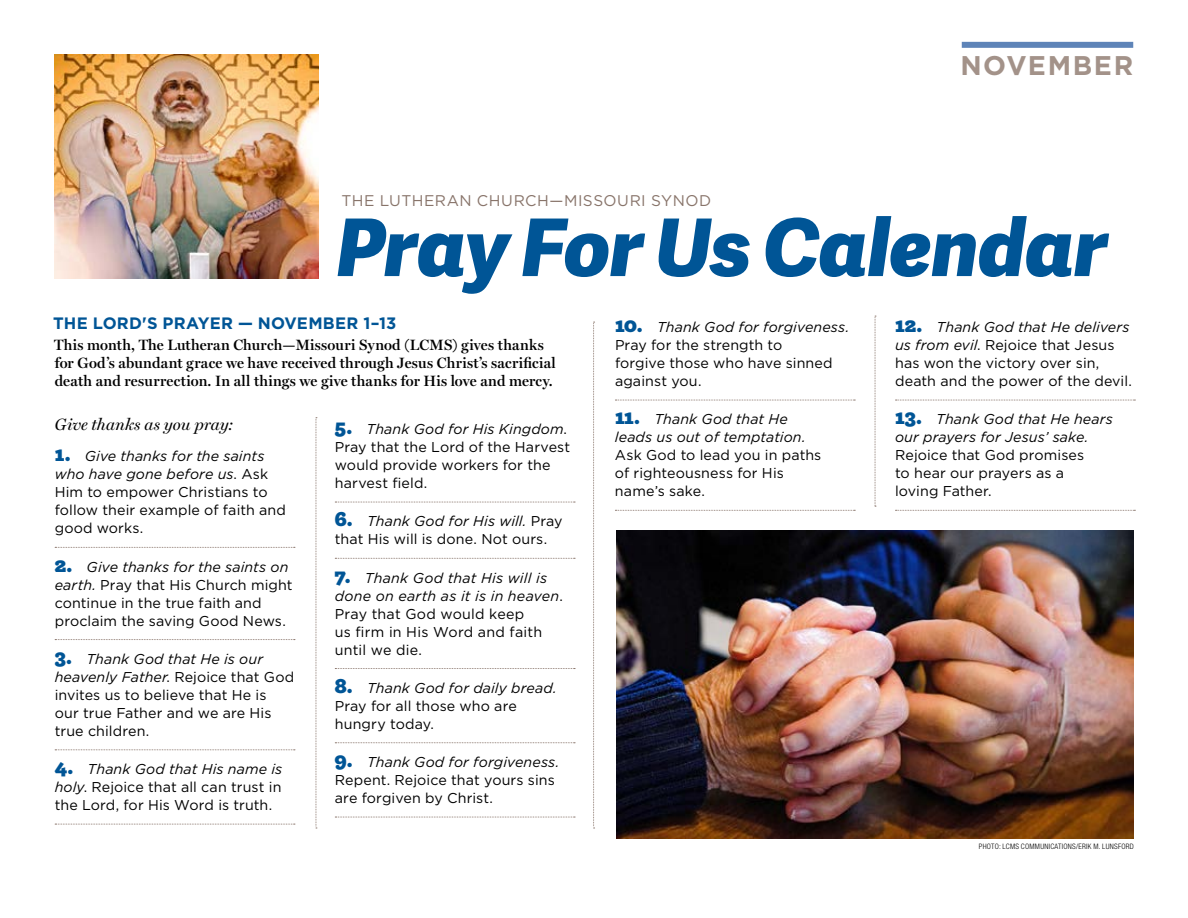
<style>
.page{position:relative;width:1188px;height:918px;background:#fff}
.page>*{position:absolute;margin:0;border:0;box-sizing:border-box;transform-origin:0 0}
.t1{font:italic 79.5px "Adelle Sans Eb";letter-spacing:-.01em;color:#005596}
.t2{font:700 27px "Gotham";letter-spacing:.06em;color:#a39289}
.t3{font:700 16.5px "Gotham";letter-spacing:.01em;color:#005596}
.t4{font:italic 16.5px "Miller Display";letter-spacing:.005em;color:#000}
.t5{font:15.45px "Gotham";letter-spacing:.03em;color:#88746a}
.t6{font:600 15px/18px "Miller Display";letter-spacing:.015em;color:#000}
.Day{font:14.25px/18px "Gotham";letter-spacing:.005em;color:#000}
.t7{font:300 condensed 7.5px "Helvetica Neue LT Std";letter-spacing:.035em;color:#000}
.s1{font-family:"Archer";font-weight:900;font-size:21px;color:#005596}
.s2{font-style:italic}
</style>
<div class="page">
<div style="left:962px;top:42px;width:171px;height:6px;background:#5e84b8"></div>
<svg style="left:55px;top:547px;width:240px;height:1px"></svg>
<svg style="left:55px;top:639px;width:240px;height:1px"></svg>
<svg style="left:55px;top:749px;width:240px;height:1px"></svg>
<svg style="left:55px;top:824px;width:240px;height:1px"></svg>
<svg style="left:335px;top:502px;width:240px;height:1px"></svg>
<svg style="left:335px;top:558px;width:240px;height:1px"></svg>
<svg style="left:335px;top:668px;width:240px;height:1px"></svg>
<svg style="left:335px;top:742px;width:240px;height:1px"></svg>
<svg style="left:335px;top:817px;width:240px;height:1px"></svg>
<svg style="left:615px;top:400px;width:240px;height:1px"></svg>
<svg style="left:615px;top:510px;width:240px;height:1px"></svg>
<svg style="left:896px;top:400px;width:239px;height:1px"></svg>
<svg style="left:896px;top:510px;width:239px;height:1px"></svg>
<img style="left:54px;top:55px;width:265px;height:224px">
<svg style="left:875px;top:316px;width:1px;height:191px"></svg>
<svg style="left:593px;top:322px;width:2px;height:507px"></svg>
<svg style="left:316px;top:417px;width:1px;height:412px"></svg>
<img style="left:616px;top:530px;width:518px;height:309px">
<p class="t5" style="left:341px;top:190px;width:372px">THE LUTHERAN CHURCH—MISSOURI SYNOD</p>
<p class="t2" style="left:960px;top:47px;width:174px">NOVEMBER</p>
<p class="t1" style="left:337px;top:192px;width:773px">Pray For Us Calendar</p>
<p class="t3" style="left:53px;top:312px;width:344px">THE LORD'S PRAYER — NOVEMBER 1–13</p>
<p class="t6" style="left:54px;top:336px;width:503px">This month, The Lutheran Church—Missouri Synod (LCMS) gives thanks for God’s abundant grace we have received through Jesus Christ’s sacrificial death and resurrection. In all things we give thanks for His love and mercy.</p>
<p class="Day" style="left:615px;top:318px;width:236px"><span class="s1">10.</span> <span class="s2">Thank God for forgiveness.<br></span>Pray for the strength to<br>forgive those who have sinned against you.</p>
<p class="Day" style="left:615px;top:410px;width:208px"><span class="s1">11.</span> <span class="s2">Thank God that He leads us out of temptation.<br></span>Ask God to lead you in paths of righteousness for His name’s sake.</p>
<p class="Day" style="left:895px;top:318px;width:238px"><span class="s1">12.</span> <span class="s2">Thank God that He delivers us from evil</span>. Rejoice that Jesus has won the victory over sin, death and the power of the devil.</p>
<p class="Day" style="left:895px;top:410px;width:219px"><span class="s1">13.</span> <span class="s2">Thank God that He hears our prayers for Jesus’ sake.<br></span>Rejoice that God promises<br>to hear our prayers as a<br>loving Father.</p>
<p class="t4" style="left:55px;top:415px;width:180px">Give thanks as you pray:</p>
<p class="Day" style="left:55px;top:447px;width:233px"><span class="s1">1.</span> <span class="s2">Give thanks for the saints who have gone before us</span>. Ask<br>Him to empower Christians to follow their example of faith and good works.</p>
<p class="Day" style="left:55px;top:557px;width:239px"><span class="s1">2.</span> <span class="s2">Give thanks for the saints on earth.</span> Pray that His Church might continue in the true faith and proclaim the saving Good News.</p>
<p class="Day" style="left:55px;top:650px;width:241px"><span class="s1">3.</span> <span class="s2">Thank God that He is our heavenly Father</span>. Rejoice that God invites us to believe that He is<br>our true Father and we are His true children.</p>
<p class="Day" style="left:55px;top:760px;width:229px;text-align:justify"><span class="s1">4.</span> <span class="s2">Thank God that His name is holy</span>. Rejoice that all can trust in the Lord, for His Word is truth.</p>
<p class="Day" style="left:335px;top:420px;width:237px"><span class="s1">5.</span> <span class="s2">Thank God for His Kingdom</span>.<br>Pray that the Lord of the Harvest would provide workers for the harvest field.</p>
<p class="Day" style="left:335px;top:512px;width:229px"><span class="s1">6.</span> <span class="s2">Thank God for His will.</span> Pray that His will is done. Not ours.</p>
<p class="Day" style="left:335px;top:568px;width:229px"><span class="s1">7.</span> <span class="s2">Thank God that His will is done on earth as it is in heaven</span>.<br>Pray that God would keep<br>us firm in His Word and faith until we die.</p>
<p class="Day" style="left:335px;top:679px;width:223px"><span class="s1">8.</span> <span class="s2">Thank God for daily bread.<br></span>Pray for all those who are hungry today.</p>
<p class="Day" style="left:335px;top:753px;width:226px"><span class="s1">9.</span> <span class="s2">Thank God for forgiveness.<br></span>Repent. Rejoice that yours sins are forgiven by Christ.</p>
<p class="t7" style="left:979px;top:842px;width:157px">PHOTO: LCMS COMMUNICATIONS/ERIK M. LUNSFORD</p>
</div>
